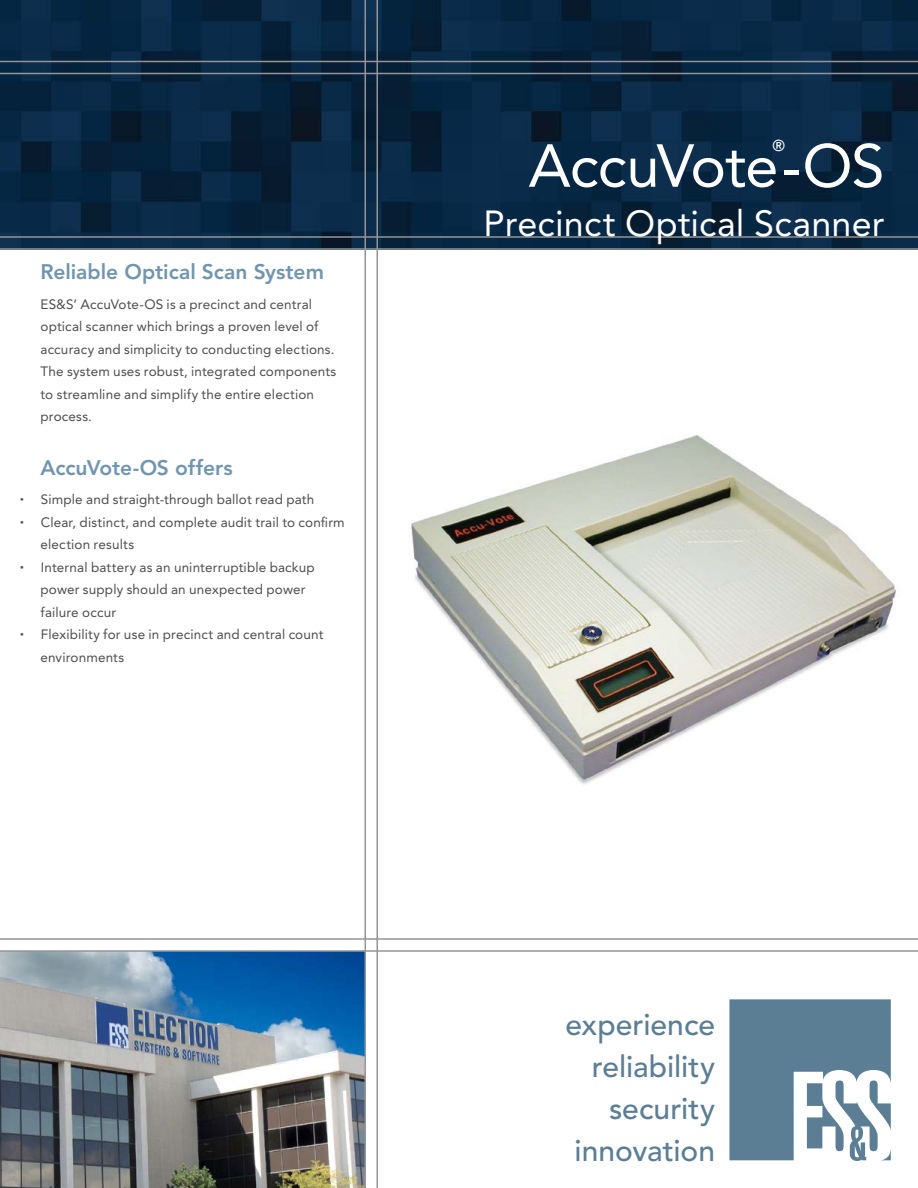
<style>
.page{position:relative;width:918px;height:1188px;background:#fff}
.page>*{position:absolute;margin:0;border:0;box-sizing:border-box;transform-origin:0 0}
.t1{font:60px "Avenir";letter-spacing:-.015em;color:#fff}
.t2{font:36px "Avenir";letter-spacing:.005em;color:#fff}
.t3{font:500 30px/42px "Avenir";color:#5b7e95;text-align:right}
.t4{font:800 21px "Avenir";letter-spacing:-.005em;color:#7195ae}
.t5{font:500 15.75px "Avenir";color:#fff}
.t6{font:13.5px/22.5px "Avenir";letter-spacing:.01em;color:#4d4d4f}
</style>
<div class="page">
<img style="left:0;top:0;width:918px;height:248px">
<img style="left:0;top:952px;width:364px;height:236px">
<hr style="left:0;top:950px;width:918px;height:2px;background:#939598">
<hr style="left:0;top:938px;width:918px;height:2px;background:#939598">
<hr style="left:0;top:73px;width:918px;height:1px;background:#939598">
<hr style="left:0;top:61px;width:918px;height:1px;background:#939598">
<hr style="left:0;top:248px;width:918px;height:2px;background:#939598">
<hr style="left:0;top:236px;width:918px;height:2px;background:#939598">
<hr style="left:364px;top:0;width:2px;height:1188px;background:#939598">
<hr style="left:376px;top:0;width:2px;height:1188px;background:#939598">
<svg style="left:729px;top:999px;width:162px;height:162px"></svg>
<img style="left:411px;top:435px;width:485px;height:350px">
<h3 class="t4" style="left:40px;top:260px;width:285px">Reliable Optical Scan System</h3>
<p class="t6" style="left:40px;top:293px;width:297px">ES&amp;S’ AccuVote-OS is a precinct and central optical scanner which brings a proven level of accuracy and simplicity to conducting elections.<br>The system uses robust, integrated components to streamline and simplify the entire election process.</p>
<h3 class="t4" style="left:40px;top:455px;width:194px">AccuVote-OS offers</h3>
<p class="t6" style="left:20px;top:489px;width:296px"><sup>•</sup> Simple and straight-through ballot read path</p>
<p class="t6" style="left:40px;top:511px;width:306px;text-indent:-20px"><sup>•</sup> Clear, distinct, and complete audit trail to confirm election results</p>
<p class="t6" style="left:40px;top:556px;width:276px;text-indent:-20px"><sup>•</sup> Internal battery as an uninterruptible backup power supply should an unexpected power failure occur</p>
<p class="t6" style="left:40px;top:624px;width:285px;text-indent:-20px"><sup>•</sup> Flexibility for use in precinct and central count environments</p>
<p class="t5" style="left:772px;top:136px;width:14px">®</p>
<h1 class="t1" style="left:528px;top:131px;width:358px">AccuVote-OS</h1>
<h2 class="t2" style="left:484px;top:203px;width:402px">Precinct Optical Scanner</h2>
<h3 class="t3" style="left:565px;top:1004px;width:151px">experience reliability security innovation</h3>
</div>
